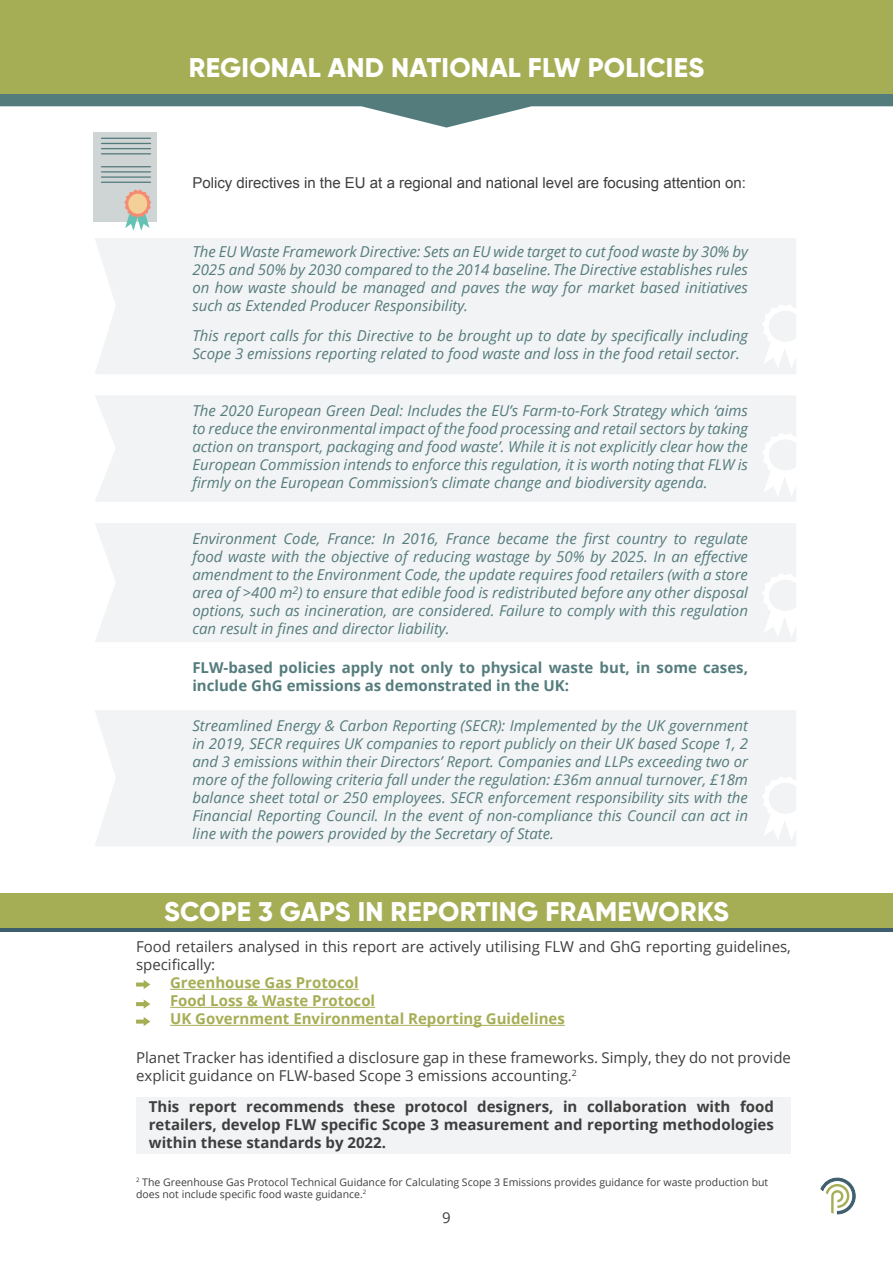
<style>
.page{position:relative;width:893px;height:1263px;background:#fff}
.page>*{position:absolute;margin:0;border:0;box-sizing:border-box;transform-origin:0 0}
.Heading_1{font:800 27px "Gilroy";letter-spacing:.01em;color:#fff}
.List_Paragraph{font:italic 15px/18px "Open Sans";color:#557c7d;text-align:justify}
.t1{font:15px/18px "Open Sans";color:#3e3e3f}
.t2{font:700 15px/18px "Open Sans";color:#3e3e3f;text-align:justify}
.t3{font:700 15px/18px "Open Sans";color:#557c7d}
.List_Paragraph-2{font:700 15px "Open Sans";color:#a6ae55}
.t4{font:15px "Arial";color:#3e3e3f}
.t5{font:10.5px/12px "Open Sans";color:#3e3e3f}
</style>
<div class="page">
<svg style="left:821px;top:1178px;width:34px;height:36px"></svg>
<div style="left:95px;top:523px;width:701px;height:119px;background:#f2f3f4"></div>
<div style="left:95px;top:396px;width:701px;height:106px;background:#f2f3f4"></div>
<div style="left:95px;top:238px;width:701px;height:136px;background:#f2f3f4"></div>
<div style="left:95px;top:710px;width:701px;height:136px;background:#f2f3f4"></div>
<div style="left:93px;top:132px;width:63px;height:90px;background:#cfd4d4"></div>
<svg style="left:125px;top:190px;width:26px;height:41px"></svg>
<div style="left:128px;top:194px;width:19px;height:20px;background:#f4d099;border-radius:50%"></div>
<hr style="left:101px;top:138px;width:50px;height:1px;background:#557c7d">
<hr style="left:101px;top:143px;width:50px;height:1px;background:#557c7d">
<hr style="left:101px;top:148px;width:50px;height:1px;background:#557c7d">
<hr style="left:101px;top:153px;width:50px;height:1px;background:#557c7d">
<hr style="left:101px;top:166px;width:50px;height:1px;background:#557c7d">
<hr style="left:101px;top:171px;width:50px;height:2px;background:#557c7d">
<hr style="left:101px;top:176px;width:50px;height:2px;background:#557c7d">
<hr style="left:101px;top:182px;width:50px;height:1px;background:#557c7d">
<svg style="left:762px;top:304px;width:34px;height:64px"></svg>
<svg style="left:762px;top:433px;width:34px;height:64px"></svg>
<svg style="left:762px;top:573px;width:34px;height:64px"></svg>
<svg style="left:762px;top:776px;width:34px;height:64px"></svg>
<svg style="left:0;top:94px;width:893px;height:34px"></svg>
<div style="left:0;top:0;width:893px;height:94px;background:#a6ae55"></div>
<svg style="left:0;top:927px;width:893px;height:4px;background:#587267"></svg>
<div style="left:0;top:893px;width:893px;height:34px;background:#a6ae55"></div>
<div style="left:136px;top:1096px;width:655px;height:57px;background:#f2f3f4"></div>
<hr style="left:170px;top:989px;width:189px;height:1px;background:#a6ae55">
<hr style="left:170px;top:1007px;width:205px;height:1px;background:#a6ae55">
<hr style="left:170px;top:1025px;width:395px;height:1px;background:#a6ae55">
<svg style="left:136px;top:980px;width:14px;height:9px"></svg>
<svg style="left:136px;top:999px;width:14px;height:10px"></svg>
<svg style="left:136px;top:1017px;width:14px;height:9px"></svg>
<p class="Heading_1" style="left:189px;top:51px;width:517px">REGIONAL AND NATIONAL FLW POLICIES</p>
<p class="t4" style="left:192px;top:173px;width:555px">Policy directives in the EU at a regional and national level are focusing attention on:</p>
<p class="List_Paragraph" style="left:192px;top:242px;width:557px">The EU Waste Framework Directive: Sets an EU wide target to cut food waste by 30% by 2025 and 50% by 2030 compared to the 2014 baseline. The Directive establishes rules on how waste should be managed and paves the way for market based initiatives such as Extended Producer Responsibility.</p>
<p class="List_Paragraph" style="left:192px;top:327px;width:557px">This report calls for this Directive to be brought up to date by specifically including<br>Scope 3 emissions reporting related to food waste and loss in the food retail sector.</p>
<p class="List_Paragraph" style="left:192px;top:401px;width:557px">The 2020 European Green Deal: Includes the EU’s Farm-to-Fork Strategy which ‘aims to reduce the environmental impact of the food processing and retail sectors by taking action on transport, packaging and food waste’. While it is not explicitly clear how the European Commission intends to enforce this regulation, it is worth noting that FLW is firmly on the European Commission’s climate change and biodiversity agenda.</p>
<p class="List_Paragraph" style="left:192px;top:529px;width:557px">Environment Code, France: In 2016, France became the first country to regulate food waste with the objective of reducing wastage by 50% by 2025. In an effective amendment to the Environment Code, the update requires food retailers (with a store area of &gt;400 m<sup>2</sup>) to ensure that edible food is redistributed before any other disposal options, such as incineration, are considered. Failure to comply with this regulation can result in fines and director liability.</p>
<p class="t3" style="left:192px;top:658px;width:557px">FLW-based policies apply not only to physical waste but, in some cases, include GhG emissions as demonstrated in the UK:</p>
<p class="List_Paragraph" style="left:192px;top:716px;width:557px">Streamlined Energy &amp; Carbon Reporting (SECR): Implemented by the UK government in 2019, SECR requires UK companies to report publicly on their UK based Scope 1, 2 and 3 emissions within their Directors’ Report. Companies and LLPs exceeding two or more of the following criteria fall under the regulation: £36m annual turnover, £18m balance sheet total or 250 employees. SECR enforcement responsibility sits with the Financial Reporting Council. In the event of non-compliance this Council can act in line with the powers provided by the Secretary of State.</p>
<p class="Heading_1" style="left:164px;top:894px;width:566px">SCOPE 3 GAPS IN REPORTING FRAMEWORKS</p>
<p class="t1" style="left:136px;top:937px;width:656px">Food retailers analysed in this report are actively utilising FLW and GhG reporting guidelines, specifically:</p>
<p class="List_Paragraph-2" style="left:170px;top:972px;width:190px">Greenhouse Gas Protocol</p>
<p class="List_Paragraph-2" style="left:170px;top:990px;width:207px">Food Loss &amp; Waste Protocol</p>
<p class="List_Paragraph-2" style="left:170px;top:1008px;width:396px">UK Government Environmental Reporting Guidelines</p>
<p class="t1" style="left:136px;top:1049px;width:656px">Planet Tracker has identified a disclosure gap in these frameworks. Simply, they do not provide explicit guidance on FLW-based Scope 3 emissions accounting.<sup>2</sup></p>
<p class="t2" style="left:149px;top:1097px;width:627px">This report recommends these protocol designers, in collaboration with food retailers, develop FLW specific Scope 3 measurement and reporting methodologies within these standards by 2022.</p>
<p class="t5" style="left:136px;top:1176px;width:634px"><sup>2</sup> The Greenhouse Gas Protocol Technical Guidance for Calculating Scope 3 Emissions provides guidance for waste production but does not include specific food waste guidance.<sup>2</sup></p>
<p class="t1" style="left:442px;top:1208px;width:10px">9</p>
</div>
